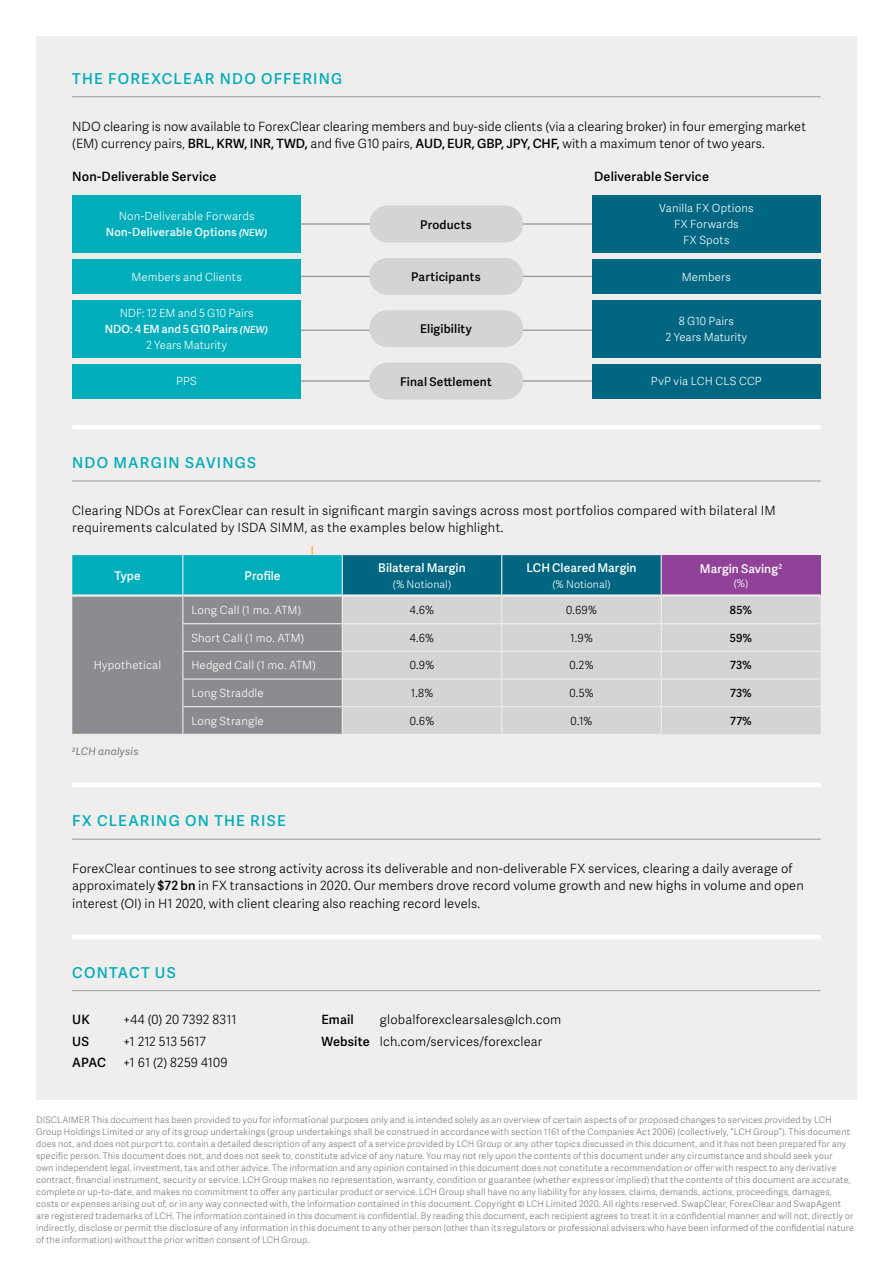
<style>
.page{position:relative;width:893px;height:1263px;background:#fff}
.page>*{position:absolute;margin:0;border:0;box-sizing:border-box;transform-origin:0 0}
.t1{font:600 15px "Adelle Sans";letter-spacing:.08em;color:#00adbb}
.t2{font:300 12.75px/17.2px "Adelle Sans";letter-spacing:.01em;color:#000}
.t3{font:600 12.75px "Adelle Sans";letter-spacing:.015em;color:#000}
.t4{font:300 12.75px "Adelle Sans";letter-spacing:-.01em;color:#000}
.t5{font:600 12px "Adelle Sans";letter-spacing:.005em;color:#fff}
.t6{font:600 12px "Adelle Sans";letter-spacing:.015em;color:#000}
.t7{font:300 11.25px/15.8px "Adelle Sans";letter-spacing:.015em;color:#fff;text-align:center}
.t8{font:300 11.25px "Adelle Sans";color:#000}
.t9{font:600 11.25px "Adelle Sans";letter-spacing:.02em;color:#000}
.t10{font:300 10.5px "Adelle Sans";letter-spacing:.005em;color:#fff}
.t11{font:italic 10.5px "Adelle Sans";letter-spacing:.02em;color:#76787c}
.t12{font:300 9px/12px "Adelle Sans";letter-spacing:.015em;color:#76787c}
.s1{font-weight:600}
.s2{font-weight:600;font-style:italic;font-size:9.75px}
</style>
<div class="page">
<div style="left:36px;top:36px;width:821px;height:1064px;background:#efeeed"></div>
<hr style="left:258px;top:330px;width:377px;height:1px;background:#989899">
<hr style="left:258px;top:223px;width:377px;height:2px;background:#989899">
<div style="left:369px;top:205px;width:154px;height:37px;background:#d4d4d4;border-radius:18px"></div>
<div style="left:369px;top:310px;width:154px;height:37px;background:#d4d4d4;border-radius:18px"></div>
<hr style="left:258px;top:380px;width:377px;height:2px;background:#989899">
<div style="left:369px;top:362px;width:154px;height:37px;background:#d4d4d4;border-radius:18px"></div>
<hr style="left:258px;top:276px;width:377px;height:1px;background:#989899">
<div style="left:369px;top:258px;width:154px;height:37px;background:#d4d4d4;border-radius:18px"></div>
<hr style="left:72px;top:935px;width:749px;height:4px;background:#fff">
<hr style="left:73px;top:425px;width:748px;height:4px;background:#fff">
<hr style="left:72px;top:990px;width:749px;height:1px;background:#989899">
<hr style="left:72px;top:96px;width:749px;height:1px;background:#989899">
<hr style="left:72px;top:481px;width:749px;height:1px;background:#989899">
<div style="left:661px;top:555px;width:160px;height:40px;background:#904198"></div>
<div style="left:662px;top:597px;width:159px;height:137px;background:#d4d4d4"></div>
<hr style="left:662px;top:594px;width:159px;height:3px;background:#efeeed">
<hr style="left:661px;top:623px;width:160px;height:1px;background:#efeeed">
<hr style="left:661px;top:651px;width:160px;height:1px;background:#efeeed">
<hr style="left:661px;top:678px;width:160px;height:2px;background:#efeeed">
<hr style="left:661px;top:706px;width:160px;height:1px;background:#efeeed">
<svg style="left:72px;top:546px;width:590px;height:188px;background:#92aeb4"></svg>
<hr style="left:661px;top:555px;width:1px;height:40px;background:#efeeed">
<div style="left:72px;top:195px;width:229px;height:58px;background:#00adbb"></div>
<div style="left:592px;top:195px;width:229px;height:58px;background:#006681"></div>
<div style="left:72px;top:300px;width:229px;height:58px;background:#00adbb"></div>
<div style="left:592px;top:300px;width:229px;height:58px;background:#006681"></div>
<div style="left:72px;top:364px;width:229px;height:34px;background:#00adbb"></div>
<div style="left:592px;top:364px;width:229px;height:34px;background:#006681"></div>
<div style="left:72px;top:259px;width:229px;height:34px;background:#00adbb"></div>
<div style="left:592px;top:259px;width:229px;height:34px;background:#006681"></div>
<hr style="left:72px;top:783px;width:749px;height:4px;background:#fff">
<hr style="left:72px;top:839px;width:749px;height:1px;background:#989899">
<h1 class="t1" style="left:72px;top:67px;width:271px">THE FOREXCLEAR NDO OFFERING</h1>
<p class="t2" style="left:72px;top:117px;width:735px">NDO clearing is now available to ForexClear clearing members and buy-side clients (via a clearing broker) in four emerging market (EM) currency pairs, <span class="s1">BRL, KRW, INR, TWD,</span> and five G10 pairs, <span class="s1">AUD, EUR, GBP, JPY, CHF,</span> with a maximum tenor of two years.</p>
<h2 class="t3" style="left:72px;top:167px;width:146px">Non-Deliverable Service</h2>
<h2 class="t3" style="left:594px;top:167px;width:116px">Deliverable Service</h2>
<p class="t7" style="left:106px;top:208px;width:163px">Non-Deliverable Forwards<br><span class="s1">Non-Deliverable Options</span> <span class="s2">(NEW)</span></p>
<p class="t7" style="left:659px;top:200px;width:96px">Vanilla FX Options<br>FX Forwards<br>FX Spots</p>
<h3 class="t6" style="left:420px;top:216px;width:53px">Products</h3>
<h3 class="t6" style="left:411px;top:268px;width:71px">Participants</h3>
<p class="t7" style="left:131px;top:268px;width:112px">Members and Clients</p>
<p class="t7" style="left:682px;top:268px;width:51px">Members</p>
<p class="t7" style="left:105px;top:305px;width:165px">NDF: 12 EM and 5 G10 Pairs<br><span class="s1">NDO: 4 EM and 5 G10 Pairs</span> <span class="s2">(NEW)<br></span>2 Years Maturity</p>
<p class="t7" style="left:666px;top:313px;width:83px">8 G10 Pairs<br>2 Years Maturity</p>
<p class="t7" style="left:176px;top:373px;width:22px">PPS</p>
<p class="t7" style="left:651px;top:373px;width:112px">PvP via LCH CLS CCP</p>
<h3 class="t6" style="left:420px;top:320px;width:53px">Eligibility</h3>
<h3 class="t6" style="left:400px;top:373px;width:93px">Final Settlement</h3>
<h1 class="t1" style="left:72px;top:452px;width:185px">NDO MARGIN SAVINGS</h1>
<h2 class="t2" style="left:72px;top:501px;width:705px">Clearing NDOs at ForexClear can result in significant margin savings across most portfolios compared with bilateral IM requirements calculated by ISDA SIMM, as the examples below highlight.</h2>
<h3 class="t5" style="left:115px;top:567px;width:28px">Type</h3>
<h3 class="t5" style="left:245px;top:567px;width:37px">Profile</h3>
<h3 class="t5" style="left:378px;top:559px;width:89px">Bilateral Margin</h3>
<p class="t10" style="left:393px;top:576px;width:60px">(% Notional)</p>
<h3 class="t5" style="left:526px;top:559px;width:112px">LCH Cleared Margin</h3>
<p class="t10" style="left:552px;top:576px;width:60px">(% Notional)</p>
<h3 class="t5" style="left:700px;top:560px;width:84px">Margin Saving<sup>2</sup></h3>
<p class="t10" style="left:734px;top:575px;width:16px">(%)</p>
<p class="t7" style="left:94px;top:657px;width:69px">Hypothetical</p>
<p class="t11" style="left:72px;top:744px;width:68px"><sup>2</sup>LCH analysis</p>
<p class="t7" style="left:191px;top:602px;width:111px">Long Call (1 mo. ATM)</p>
<p class="t8" style="left:410px;top:602px;width:26px">4.6%</p>
<p class="t8" style="left:566px;top:602px;width:32px">0.69%</p>
<p class="t9" style="left:730px;top:602px;width:23px">85%</p>
<p class="t7" style="left:191px;top:630px;width:114px">Short Call (1 mo. ATM)</p>
<p class="t8" style="left:410px;top:630px;width:26px">4.6%</p>
<p class="t8" style="left:570px;top:630px;width:24px">1.9%</p>
<p class="t9" style="left:730px;top:630px;width:24px">59%</p>
<p class="t7" style="left:191px;top:657px;width:126px">Hedged Call (1 mo. ATM)</p>
<p class="t8" style="left:410px;top:657px;width:26px">0.9%</p>
<p class="t8" style="left:569px;top:657px;width:26px">0.2%</p>
<p class="t9" style="left:730px;top:657px;width:23px">73%</p>
<p class="t7" style="left:191px;top:685px;width:74px">Long Straddle</p>
<p class="t8" style="left:411px;top:685px;width:24px">1.8%</p>
<p class="t8" style="left:569px;top:685px;width:26px">0.5%</p>
<p class="t9" style="left:730px;top:685px;width:23px">73%</p>
<p class="t7" style="left:191px;top:712px;width:74px">Long Strangle</p>
<p class="t8" style="left:410px;top:713px;width:26px">0.6%</p>
<p class="t8" style="left:571px;top:713px;width:23px">0.1%</p>
<p class="t9" style="left:730px;top:713px;width:23px">77%</p>
<h1 class="t1" style="left:72px;top:810px;width:215px">FX CLEARING ON THE RISE</h1>
<p class="t2" style="left:72px;top:859px;width:733px">ForexClear continues to see strong activity across its deliverable and non-deliverable FX services, clearing a daily average of approximately <span class="s1">$72 bn</span> in FX transactions in 2020. Our members drove record volume growth and new highs in volume and open interest (OI) in H1 2020, with client clearing also reaching record levels.</p>
<h1 class="t1" style="left:72px;top:961px;width:105px">CONTACT US</h1>
<h2 class="t3" style="left:72px;top:1010px;width:19px">UK</h2>
<h2 class="t2" style="left:123px;top:1011px;width:115px">+44 (0) 20 7392 8311</h2>
<h2 class="t3" style="left:72px;top:1032px;width:18px">US</h2>
<h2 class="t4" style="left:123px;top:1032px;width:84px">+1 212 513 5617</h2>
<h2 class="t3" style="left:72px;top:1053px;width:35px">APAC</h2>
<h2 class="t2" style="left:123px;top:1054px;width:106px">+1 61 (2) 8259 4109</h2>
<h2 class="t2" style="left:321px;top:1009px;width:241px;line-height:21.5px;text-indent:58px">globalforexclearsales@lch.com<br><span class="s1">Website</span> lch.com/services/forexclear</h2>
<h2 class="t3" style="left:321px;top:1010px;width:34px">Email</h2>
<p class="t12" style="left:36px;top:1113px;width:819px">DISCLAIMER This document has been provided to you for informational purposes only and is intended solely as an overview of certain aspects of or proposed changes to services provided by LCH Group Holdings Limited or any of its group undertakings (group undertakings shall be construed in accordance with section 1161 of the Companies Act 2006) (collectively, “LCH Group”). This document does not, and does not purport to, contain a detailed description of any aspect of a service provided by LCH Group or any other topics discussed in this document, and it has not been prepared for any specific person. This document does not, and does not seek to, constitute advice of any nature. You may not rely upon the contents of this document under any circumstance and should seek your<br>own independent legal, investment, tax and other advice. The information and any opinion contained in this document does not constitute a recommendation or offer with respect to any derivative contract, financial instrument, security or service. LCH Group makes no representation, warranty, condition or guarantee (whether express or implied) that the contents of this document are accurate, complete or up-to-date, and makes no commitment to offer any particular product or service. LCH Group shall have no any liability for any losses, claims, demands, actions, proceedings, damages, costs or expenses arising out of, or in any way connected with, the information contained in this document. Copyright © LCH Limited 2020. All rights reserved. SwapClear, ForexClear and SwapAgent are registered trademarks of LCH. The information contained in this document is confidential. By reading this document, each recipient agrees to treat it in a confidential manner and will not, directly or indirectly, disclose or permit the disclosure of any information in this document to any other person (other than its regulators or professional advisers who have been informed of the confidential nature of the information) without the prior written consent of LCH Group.</p>
</div>
